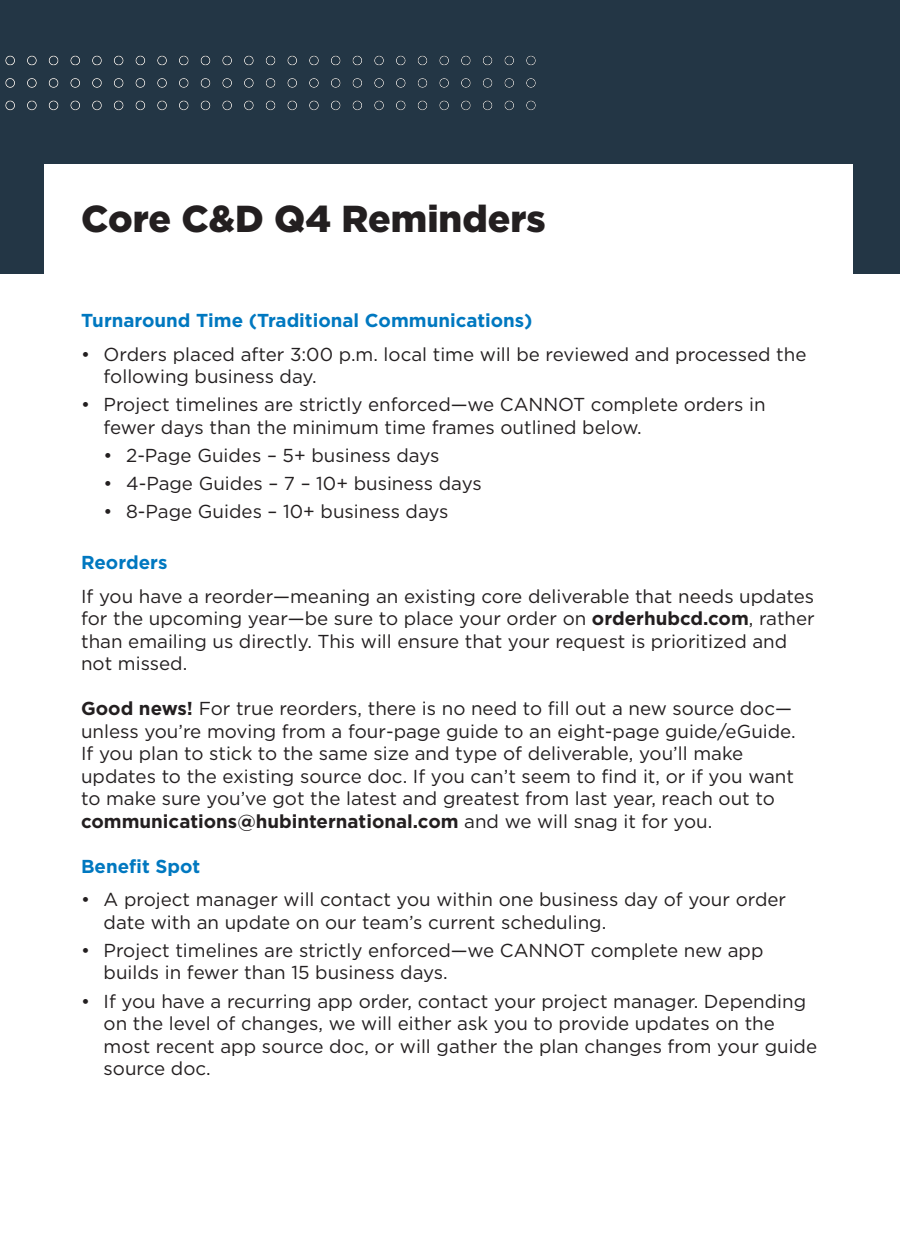
<style>
.page{position:relative;width:900px;height:1260px;background:#fff}
.page>*{position:absolute;margin:0;border:0;box-sizing:border-box;transform-origin:0 0}
.t1{font:900 37.5px "Gotham";color:#231f20}
.t2{font:18.75px/22.5px "Gotham";color:#231f20}
.t3{font:700 18.75px "Gotham";color:#0078c0}
.s1{font-weight:700}
</style>
<div class="page">
<div style="left:0;top:0;width:900px;height:274px;background:#233645"></div>
<img style="left:5px;top:55px;width:531px;height:56px">
<div style="left:44px;top:164px;width:809px;height:135px;background:#fff"></div>
<p class="t1" style="left:81px;top:192px;width:466px">Core C&amp;D Q4 Reminders</p>
<p class="t3" style="left:81px;top:308px;width:453px">Turnaround Time (Traditional Communications)</p>
<p class="t2" style="left:104px;top:342px;width:704px;text-indent:-22px">• Orders placed after 3:00 p.m. local time will be reviewed and processed the following business day.</p>
<p class="t2" style="left:104px;top:393px;width:664px;text-indent:-22px">• Project timelines are strictly enforced—we CANNOT complete orders in fewer days than the minimum time frames outlined below.</p>
<p class="t2" style="left:104px;top:444px;width:337px">• 2-Page Guides – 5+ business days</p>
<p class="t2" style="left:104px;top:472px;width:380px">• 4-Page Guides – 7 – 10+ business days</p>
<p class="t2" style="left:104px;top:500px;width:347px">• 8-Page Guides – 10+ business days</p>
<p class="t3" style="left:81px;top:550px;width:88px">Reorders</p>
<p class="t2" style="left:81px;top:584px;width:735px">If you have a reorder—meaning an existing core deliverable that needs updates for the upcoming year—be sure to place your order on <span class="s1">orderhubcd.com</span>, rather than emailing us directly. This will ensure that your request is prioritized and not missed.</p>
<p class="t2" style="left:81px;top:697px;width:716px"><span class="s1">Good news!</span> For true reorders, there is no need to fill out a new source doc— unless you’re moving from a four-page guide to an eight-page guide/eGuide.<br>If you plan to stick to the same size and type of deliverable, you’ll make updates to the existing source doc. If you can’t seem to find it, or if you want to make sure you’ve got the latest and greatest from last year, reach out to <span class="s1">communications@hubinternational.com</span> and we will snag it for you.</p>
<p class="t3" style="left:81px;top:854px;width:121px">Benefit Spot</p>
<p class="t2" style="left:104px;top:888px;width:684px;text-indent:-22px">• A project manager will contact you within one business day of your order date with an update on our team’s current scheduling.</p>
<p class="t2" style="left:104px;top:939px;width:661px;text-indent:-22px">• Project timelines are strictly enforced—we CANNOT complete new app builds in fewer than 15 business days.</p>
<p class="t2" style="left:104px;top:989px;width:715px;text-indent:-22px">• If you have a recurring app order, contact your project manager. Depending on the level of changes, we will either ask you to provide updates on the most recent app source doc, or will gather the plan changes from your guide source doc.</p>
</div>
